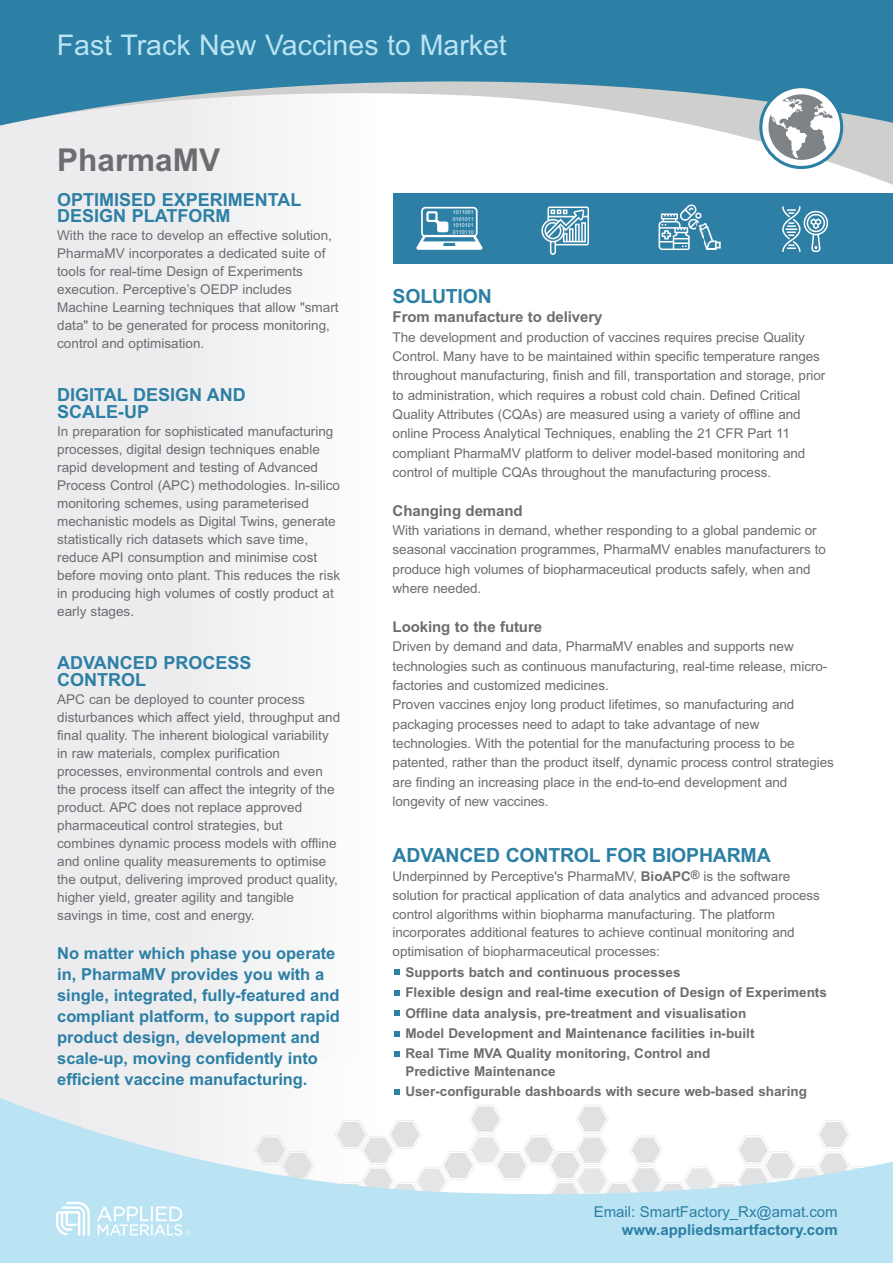
<style>
.page{position:relative;width:893px;height:1263px;background:#fff}
.page>*{position:absolute;margin:0;border:0;box-sizing:border-box;transform-origin:0 0}
.t1{font:700 31.5px "Arial";color:#6c6d70}
.t2{font:28.5px "Arial";color:#bae4f3}
.t3{font:700 19.5px "Arial";letter-spacing:-.01em;color:#2c7fa5}
.t4{font:700 18px/16.8px "Arial";color:#2c7fa5}
.t5{font:700 16.5px/21px "Arial";letter-spacing:-.005em;color:#2c7fa5}
.t6{font:700 15px "Arial";letter-spacing:-.005em;color:#6c6d70}
.t7{font:15px "Arial";color:#2c7fa5}
.t8{font:700 15px "Arial";color:#2c7fa5}
.t9{font:13.5px/18px "Arial";letter-spacing:-.005em;color:#6c6d70}
.t10{font:700 13.5px/20.4px "Arial";color:#6c6d70}
.t11{font:5.4px/6.4px "Arial";letter-spacing:.01em;color:#fff;text-align:justify}
.s1{font-weight:700}
.s2{font-weight:700;font-size:12px}
</style>
<div class="page">
<div style="left:0;top:81px;width:217px;height:1092px;background:#ececee"></div>
<div style="left:170px;top:82px;width:211px;height:1126px;background:#f5f5f6"></div>
<svg style="left:720px;top:131px;width:173px;height:54px"></svg>
<svg style="left:0;top:0;width:893px;height:131px;fill:#2c7fa5"></svg>
<svg style="left:761px;top:87px;width:81px;height:80px"></svg>
<div style="left:759px;top:85px;width:84px;height:84px;border:3px solid #2c7fa5;border-radius:50%"></div>
<svg style="left:768px;top:94px;width:65px;height:66px"></svg>
<div style="left:0;top:1060px;width:893px;height:203px;background:linear-gradient(to right,#efeff1,#fff)"></div>
<svg style="left:0;top:1092px;width:893px;height:61px"></svg>
<div style="left:0;top:1153px;width:97px;height:110px;background:#bae4f3"></div>
<svg style="left:394px;top:970px;width:5px;height:5px"></svg>
<svg style="left:394px;top:990px;width:5px;height:5px"></svg>
<svg style="left:394px;top:1011px;width:5px;height:5px"></svg>
<svg style="left:394px;top:1031px;width:5px;height:5px"></svg>
<svg style="left:394px;top:1051px;width:5px;height:5px"></svg>
<svg style="left:394px;top:1089px;width:5px;height:5px"></svg>
<svg style="left:56px;top:1202px;width:34px;height:33px"></svg>
<svg style="left:97px;top:1105px;width:796px;height:158px"></svg>
<div style="left:393px;top:193px;width:500px;height:71px;background:#2d7fa5"></div>
<svg style="left:416px;top:246px;width:66px;height:4px"></svg>
<svg style="left:416px;top:207px;width:66px;height:41px"></svg>
<img style="left:541px;top:206px;width:48px;height:48px">
<img style="left:703px;top:223px;width:18px;height:26px">
<img style="left:782px;top:206px;width:46px;height:46px">
<img style="left:658px;top:204px;width:45px;height:46px">
<h2 class="t2" style="left:57px;top:28px;width:452px">Fast Track New Vaccines to Market</h2>
<h1 class="t1" style="left:57px;top:141px;width:164px">PharmaMV</h1>
<h3 class="t4" style="left:57px;top:191px;width:246px">OPTIMISED EXPERIMENTAL<br>DESIGN PLATFORM</h3>
<p class="t9" style="left:57px;top:227px;width:283px">With the race to develop an effective solution, PharmaMV incorporates a dedicated suite of tools for real-time Design of Experiments execution. Perceptive’s OEDP includes Machine Learning techniques that allow "smart data" to be generated for process monitoring, control and optimisation.</p>
<h3 class="t4" style="left:57px;top:387px;width:190px">DIGITAL DESIGN AND<br>SCALE-UP</h3>
<p class="t9" style="left:57px;top:422px;width:285px">In preparation for sophisticated manufacturing processes, digital design techniques enable rapid development and testing of Advanced Process Control (APC) methodologies. In-silico monitoring schemes, using parameterised mechanistic models as Digital Twins, generate statistically rich datasets which save time, reduce API consumption and minimise cost before moving onto plant. This reduces the risk in producing high volumes of costly product at early stages.</p>
<h3 class="t4" style="left:57px;top:654px;width:196px">ADVANCED PROCESS<br>CONTROL</h3>
<p class="t9" style="left:57px;top:690px;width:285px">APC can be deployed to counter process disturbances which affect yield, throughput and final quality. The inherent biological variability in raw materials, complex purification processes, environmental controls and even the process itself can affect the integrity of the product. APC does not replace approved pharmaceutical control strategies, but combines dynamic process models with offline and online quality measurements to optimise the output, delivering improved product quality, higher yield, greater agility and tangible savings in time, cost and energy.</p>
<p class="t5" style="left:57px;top:942px;width:284px">No matter which phase you operate in, PharmaMV provides you with a single, integrated, fully-featured and compliant platform, to support rapid product design, development and scale-up, moving confidently into efficient vaccine manufacturing.</p>
<p class="t11" style="left:453px;top:209px;width:23px">1011001<br>0101011<br>1010101<br>0110110</p>
<h3 class="t3" style="left:393px;top:285px;width:101px">SOLUTION</h3>
<p class="t6" style="left:393px;top:308px;width:211px">From manufacture to delivery</p>
<p class="t9" style="left:393px;top:327px;width:434px;line-height:19.4px">The development and production of vaccines requires precise Quality Control. Many have to be maintained within specific temperature ranges throughout manufacturing, finish and fill, transportation and storage, prior to administration, which requires a robust cold chain. Defined Critical Quality Attributes (CQAs) are measured using a variety of offline and online Process Analytical Techniques, enabling the 21 CFR Part 11 compliant PharmaMV platform to deliver model-based monitoring and control of multiple CQAs throughout the manufacturing process.</p>
<p class="t6" style="left:393px;top:502px;width:132px">Changing demand</p>
<p class="t9" style="left:393px;top:521px;width:435px;line-height:19.4px">With variations in demand, whether responding to a global pandemic or seasonal vaccination programmes, PharmaMV enables manufacturers to produce high volumes of biopharmaceutical products safely, when and where needed.</p>
<p class="t6" style="left:393px;top:618px;width:151px">Looking to the future</p>
<p class="t9" style="left:393px;top:637px;width:443px;line-height:19.4px">Driven by demand and data, PharmaMV enables and supports new technologies such as continuous manufacturing, real-time release, micro&shy;factories and customized medicines.<br>Proven vaccines enjoy long product lifetimes, so manufacturing and packaging processes need to adapt to take advantage of new technologies. With the potential for the manufacturing process to be patented, rather than the product itself, dynamic process control strategies are finding an increasing place in the end-to-end development and longevity of new vaccines.</p>
<h3 class="t3" style="left:393px;top:844px;width:380px">ADVANCED CONTROL FOR BIOPHARMA</h3>
<p class="t9" style="left:393px;top:867px;width:429px;line-height:18.9px">Underpinned by Perceptive's PharmaMV, <span class="s1">BioAPC</span><span class="s2">®</span> is the software solution for practical application of data analytics and advanced process control algorithms within biopharma manufacturing. The platform incorporates additional features to achieve continual monitoring and optimisation of biopharmaceutical processes:</p>
<p class="t10" style="left:405px;top:962px;width:423px">Supports batch and continuous processes<br>Flexible design and real-time execution of Design of Experiments Offline data analysis, pre-treatment and visualisation<br>Model Development and Maintenance facilities in-built<br>Real Time MVA Quality monitoring, Control and</p>
<p class="t10" style="left:405px;top:1061px;width:403px">Predictive Maintenance<br>User-configurable dashboards with secure web-based sharing</p>
<p class="t7" style="left:594px;top:1203px;width:246px">Email: SmartFactory_Rx@amat.com</p>
<p class="t8" style="left:622px;top:1221px;width:217px">www.appliedsmartfactory.com</p>
</div>
